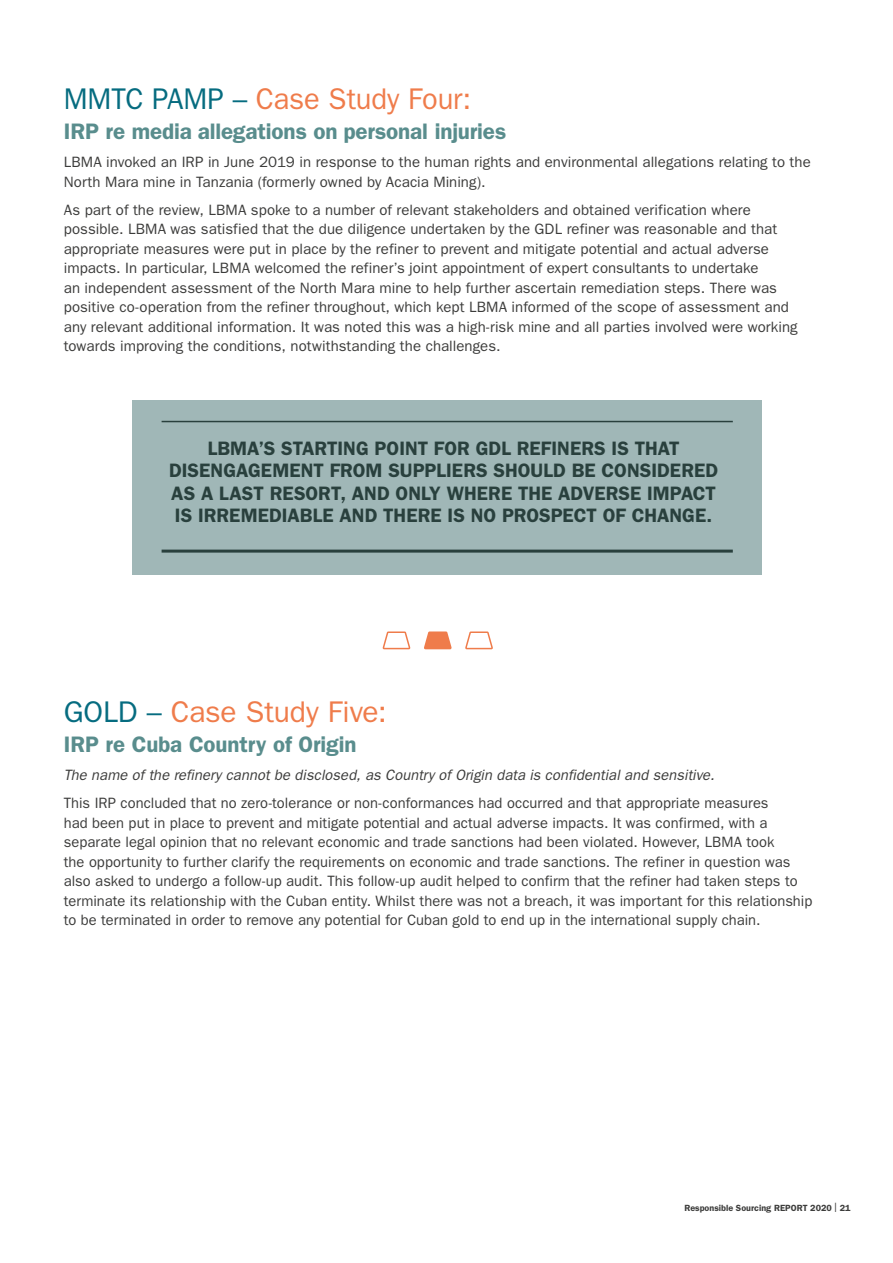
<style>
.page{position:relative;width:893px;height:1263px;background:#fff}
.page>*{position:absolute;margin:0;border:0;box-sizing:border-box;transform-origin:0 0}
.t1{font:30px "Franklin Gothic";letter-spacing:-.005em;color:#ef7c4b}
.t2{font:600 22.5px "Franklin Gothic";letter-spacing:-.005em;color:#598d8d}
.t3{font:600 19.5px/22.5px "Franklin Gothic";color:#29403d;text-align:center}
.t4{font:15px/19.5px "Franklin Gothic";letter-spacing:.005em;color:#3c3c3b}
.t5{font:italic 15px "Franklin Gothic";letter-spacing:.005em;color:#3c3c3b}
.t6{font:600 9px "Franklin Gothic";color:#3c3c3b}
.s1{color:#066c80}
.s2{font-weight:400;font-size:13.5px}
</style>
<div class="page">
<svg style="left:424px;top:631px;width:28px;height:18px"></svg>
<svg style="left:382px;top:631px;width:29px;height:19px"></svg>
<svg style="left:465px;top:631px;width:28px;height:19px"></svg>
<div style="left:132px;top:400px;width:629px;height:175px;background:#a0b7b7"></div>
<hr style="left:162px;top:421px;width:571px;height:1px;background:#29403d">
<hr style="left:162px;top:550px;width:571px;height:3px;background:#29403d">
<h1 class="t1" style="left:64px;top:82px;width:409px"><span class="s1">MMTC PAMP –</span> Case Study Four:</h1>
<h2 class="t2" style="left:64px;top:118px;width:444px">IRP re media allegations on personal injuries</h2>
<p class="t4" style="left:64px;top:152px;width:748px">LBMA invoked an IRP in June 2019 in response to the human rights and environmental allegations relating to the<br>North Mara mine in Tanzania (formerly owned by Acacia Mining).</p>
<p class="t4" style="left:64px;top:200px;width:735px">As part of the review, LBMA spoke to a number of relevant stakeholders and obtained verification where possible. LBMA was satisfied that the due diligence undertaken by the GDL refiner was reasonable and that appropriate measures were put in place by the refiner to prevent and mitigate potential and actual adverse impacts. In particular, LBMA welcomed the refiner’s joint appointment of expert consultants to undertake<br>an independent assessment of the North Mara mine to help further ascertain remediation steps. There was positive co-operation from the refiner throughout, which kept LBMA informed of the scope of assessment and any relevant additional information. It was noted this was a high-risk mine and all parties involved were working towards improving the conditions, notwithstanding the challenges.</p>
<h3 class="t3" style="left:169px;top:436px;width:551px">LBMA’S STARTING POINT FOR GDL REFINERS IS THAT DISENGAGEMENT FROM SUPPLIERS SHOULD BE CONSIDERED AS A LAST RESORT, AND ONLY WHERE THE ADVERSE IMPACT IS IRREMEDIABLE AND THERE IS NO PROSPECT OF CHANGE.</h3>
<h1 class="t1" style="left:64px;top:695px;width:324px"><span class="s1">GOLD –</span> Case Study Five:</h1>
<h2 class="t2" style="left:64px;top:731px;width:294px">IRP re Cuba Country of Origin</h2>
<p class="t5" style="left:64px;top:766px;width:652px">The name of the refinery cannot be disclosed, as Country of Origin data is confidential and sensitive.</p>
<p class="t4" style="left:64px;top:793px;width:750px">This IRP concluded that no zero-tolerance or non-conformances had occurred and that appropriate measures<br>had been put in place to prevent and mitigate potential and actual adverse impacts. It was confirmed, with a separate legal opinion that no relevant economic and trade sanctions had been violated. However, LBMA took<br>the opportunity to further clarify the requirements on economic and trade sanctions. The refiner in question was also asked to undergo a follow-up audit. This follow-up audit helped to confirm that the refiner had taken steps to terminate its relationship with the Cuban entity. Whilst there was not a breach, it was important for this relationship to be terminated in order to remove any potential for Cuban gold to end up in the international supply chain.</p>
<p class="t6" style="left:684px;top:1202px;width:167px">Responsible Sourcing REPORT 2020 <span class="s2">I</span> 21</p>
</div>
